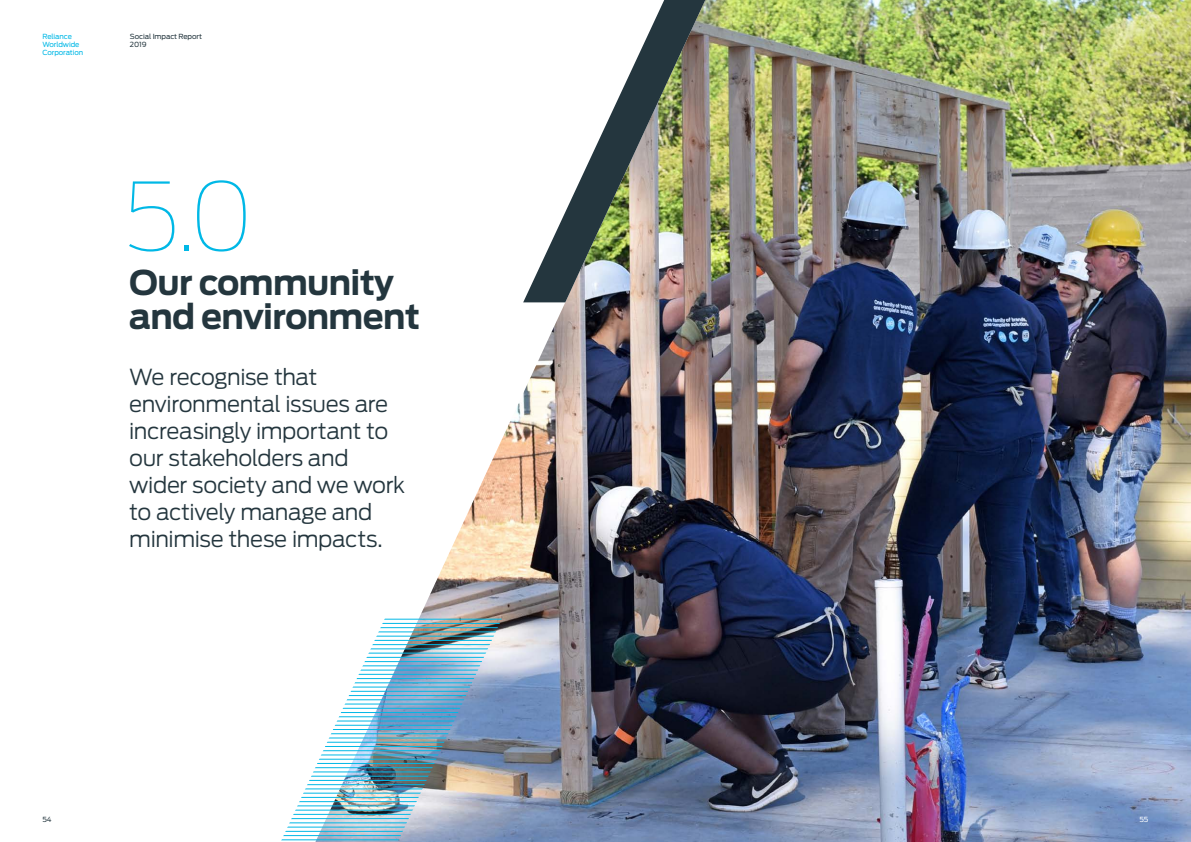
<style>
.page{position:relative;width:1191px;height:842px;background:#fff}
.page>*{position:absolute;margin:0;border:0;box-sizing:border-box;transform-origin:0 0}
.t1{font:100 93.2px "Antenna";color:#00b8e6}
.t2{font:700 33.9px/33.9px "Antenna";letter-spacing:-.02em;color:#24363e}
.t3{font:300 22px/27px "Antenna";letter-spacing:-.02em;color:#24363e}
.t4{font:7px/8px "Antenna";letter-spacing:-.01em;color:#00b8e6}
.t5{font:7px/8px "Antenna";letter-spacing:-.01em;color:#24363e}
.t6{font:7px "Antenna";color:#fff}
</style>
<div class="page">
<img style="left:708px;top:0;width:483px;height:842px">
<img style="left:281px;top:0;width:427px;height:842px">
<img style="left:523px;top:0;width:183px;height:302px">
<hr style="left:280px;top:839px;width:222px;height:1px;background:#00b8e6">
<hr style="left:280px;top:835px;width:222px;height:1px;background:#00b8e6">
<hr style="left:280px;top:831px;width:222px;height:1px;background:#00b8e6">
<hr style="left:280px;top:827px;width:222px;height:1px;background:#00b8e6">
<hr style="left:280px;top:822px;width:222px;height:1px;background:#00b8e6">
<hr style="left:280px;top:818px;width:222px;height:1px;background:#00b8e6">
<hr style="left:280px;top:814px;width:222px;height:1px;background:#00b8e6">
<hr style="left:280px;top:810px;width:222px;height:1px;background:#00b8e6">
<hr style="left:280px;top:805px;width:222px;height:1px;background:#00b8e6">
<hr style="left:280px;top:801px;width:222px;height:1px;background:#00b8e6">
<hr style="left:280px;top:797px;width:222px;height:1px;background:#00b8e6">
<hr style="left:280px;top:793px;width:222px;height:1px;background:#00b8e6">
<hr style="left:280px;top:788px;width:222px;height:1px;background:#00b8e6">
<hr style="left:280px;top:784px;width:222px;height:1px;background:#00b8e6">
<hr style="left:280px;top:780px;width:222px;height:1px;background:#00b8e6">
<hr style="left:280px;top:776px;width:222px;height:1px;background:#00b8e6">
<hr style="left:280px;top:771px;width:222px;height:1px;background:#00b8e6">
<hr style="left:280px;top:767px;width:222px;height:1px;background:#00b8e6">
<hr style="left:280px;top:763px;width:222px;height:1px;background:#00b8e6">
<hr style="left:280px;top:759px;width:222px;height:1px;background:#00b8e6">
<hr style="left:280px;top:754px;width:222px;height:1px;background:#00b8e6">
<hr style="left:280px;top:750px;width:222px;height:1px;background:#00b8e6">
<hr style="left:280px;top:746px;width:222px;height:1px;background:#00b8e6">
<hr style="left:280px;top:742px;width:222px;height:1px;background:#00b8e6">
<hr style="left:280px;top:738px;width:222px;height:1px;background:#00b8e6">
<hr style="left:280px;top:733px;width:222px;height:1px;background:#00b8e6">
<hr style="left:280px;top:729px;width:222px;height:1px;background:#00b8e6">
<hr style="left:280px;top:725px;width:222px;height:1px;background:#00b8e6">
<hr style="left:280px;top:721px;width:222px;height:1px;background:#00b8e6">
<hr style="left:280px;top:716px;width:222px;height:1px;background:#00b8e6">
<hr style="left:280px;top:712px;width:222px;height:1px;background:#00b8e6">
<hr style="left:280px;top:708px;width:222px;height:1px;background:#00b8e6">
<hr style="left:280px;top:704px;width:222px;height:1px;background:#00b8e6">
<hr style="left:280px;top:699px;width:222px;height:1px;background:#00b8e6">
<hr style="left:280px;top:695px;width:222px;height:1px;background:#00b8e6">
<hr style="left:280px;top:691px;width:222px;height:1px;background:#00b8e6">
<hr style="left:280px;top:687px;width:222px;height:1px;background:#00b8e6">
<hr style="left:280px;top:682px;width:222px;height:1px;background:#00b8e6">
<hr style="left:280px;top:678px;width:222px;height:1px;background:#00b8e6">
<hr style="left:280px;top:674px;width:222px;height:1px;background:#00b8e6">
<hr style="left:280px;top:670px;width:222px;height:1px;background:#00b8e6">
<hr style="left:280px;top:665px;width:222px;height:1px;background:#00b8e6">
<hr style="left:280px;top:661px;width:222px;height:1px;background:#00b8e6">
<hr style="left:280px;top:657px;width:222px;height:1px;background:#00b8e6">
<hr style="left:280px;top:653px;width:222px;height:1px;background:#00b8e6">
<hr style="left:280px;top:648px;width:222px;height:1px;background:#00b8e6">
<hr style="left:280px;top:644px;width:222px;height:1px;background:#00b8e6">
<hr style="left:280px;top:640px;width:222px;height:1px;background:#00b8e6">
<hr style="left:280px;top:636px;width:222px;height:1px;background:#00b8e6">
<hr style="left:280px;top:631px;width:222px;height:1px;background:#00b8e6">
<hr style="left:280px;top:627px;width:222px;height:1px;background:#00b8e6">
<hr style="left:280px;top:623px;width:222px;height:1px;background:#00b8e6">
<hr style="left:280px;top:619px;width:222px;height:1px;background:#00b8e6">
<p class="t4" style="left:43px;top:33px;width:42px">Reliance<br>Worldwide<br>Corporation</p>
<p class="t5" style="left:130px;top:33px;width:73px">Social Impact Report<br>2019</p>
<h1 class="t1" style="left:122px;top:161px;width:133px">5.0</h1>
<h2 class="t2" style="left:129px;top:266px;width:292px">Our community and environment</h2>
<p class="t3" style="left:129px;top:363px;width:277px">We recognise that environmental issues are increasingly important to our stakeholders and wider society and we work to actively manage and minimise these impacts.</p>
<p class="t5" style="left:43px;top:815px;width:11px">54</p>
<p class="t6" style="left:1139px;top:814px;width:10px">55</p>
</div>
